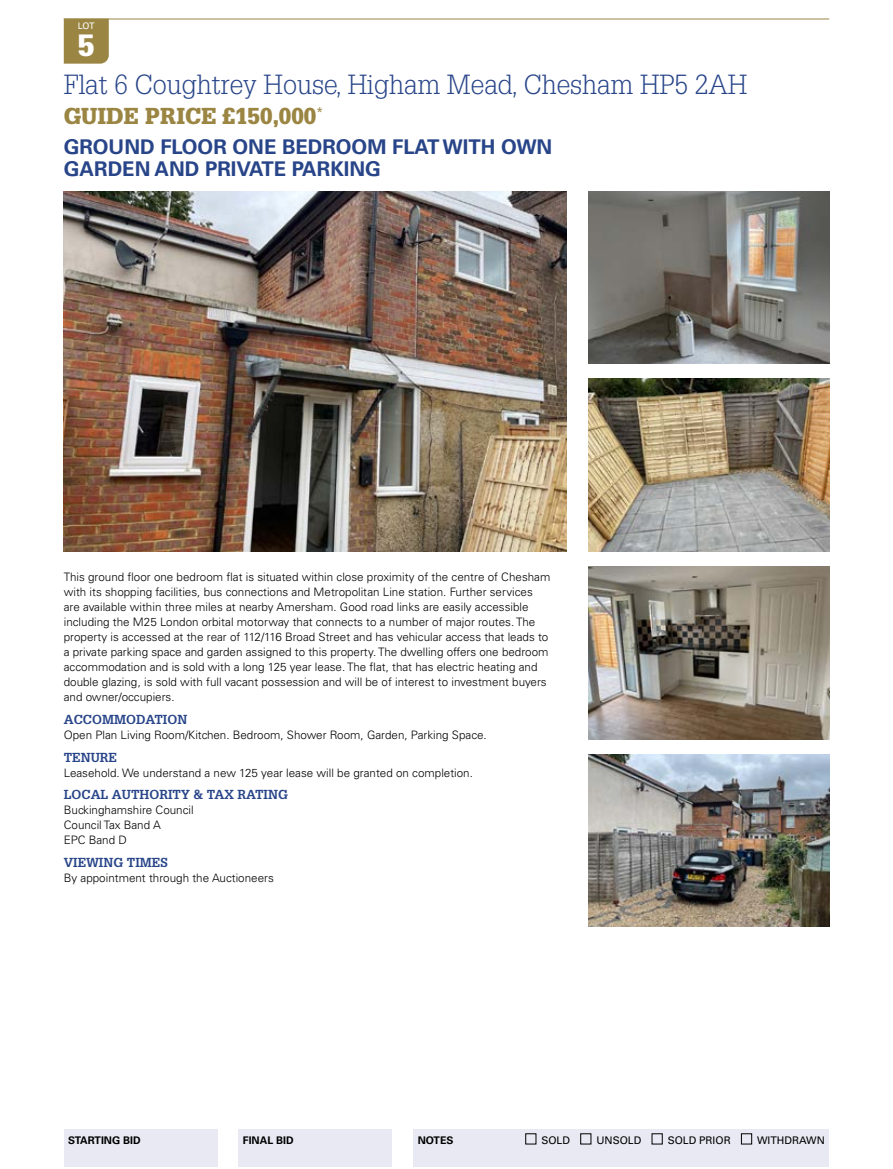
<style>
.page{position:relative;width:893px;height:1169px;background:#fff}
.page>*{position:absolute;margin:0;border:0;box-sizing:border-box;transform-origin:0 0}
.t1{font:900 30px "Glypha LT Std";color:#fff}
.t2{font:300 27px "Glypha LT Std";color:#284589}
.t3{font:900 22.5px "Glypha LT Std";color:#9b8542}
.t4{font:700 20.25px/22.5px "Univers LT Std";color:#284589}
.t5{font:700 12.75px "Glypha LT Std";color:#284589}
.t6{font:300 11.7px/15px "Univers LT Std";color:#000}
.t7{font:10.5px "Univers LT Std";color:#000}
.t8{font:700 10.5px "Univers LT Std";color:#000}
.t9{font:9px "Univers LT Std";color:#fff}
</style>
<div class="page">
<hr style="left:64px;top:19px;width:765px;height:1px;background:#9b8542">
<div style="left:64px;top:1129px;width:153px;height:37px;background:#e9e9f4"></div>
<div style="left:239px;top:1129px;width:153px;height:37px;background:#e9e9f4"></div>
<div style="left:413px;top:1129px;width:416px;height:37px;background:#e9e9f4"></div>
<div style="left:525px;top:1133px;width:11px;height:11px;border:1px solid #000"></div>
<div style="left:580px;top:1133px;width:11px;height:11px;border:1px solid #000"></div>
<div style="left:741px;top:1133px;width:11px;height:11px;border:1px solid #000"></div>
<div style="left:64px;top:19px;width:45px;height:45px;background:#9b8542"></div>
<img style="left:64px;top:191px;width:503px;height:360px">
<img style="left:588px;top:191px;width:241px;height:173px">
<img style="left:588px;top:379px;width:241px;height:172px">
<img style="left:588px;top:566px;width:241px;height:173px">
<img style="left:588px;top:754px;width:241px;height:172px">
<p class="t9" style="left:78px;top:21px;width:18px">LOT</p>
<h1 class="t1" style="left:78px;top:27px;width:18px">5</h1>
<h2 class="t2" style="left:64px;top:69px;width:685px">Flat 6 Coughtrey House, Higham Mead, Chesham HP5 2AH</h2>
<h3 class="t3" style="left:64px;top:102px;width:261px">GUIDE PRICE £150,000<sup>*</sup></h3>
<h3 class="t4" style="left:64px;top:135px;width:490px">GROUND FLOOR ONE BEDROOM FLAT WITH OWN<br>GARDEN AND PRIVATE PARKING</h3>
<p class="t6" style="left:64px;top:569px;width:488px">This ground floor one bedroom flat is situated within close proximity of the centre of Chesham with its shopping facilities, bus connections and Metropolitan Line station. Further services are available within three miles at nearby Amersham. Good road links are easily accessible including the M25 London orbital motorway that connects to a number of major routes. The property is accessed at the rear of 112/116 Broad Street and has vehicular access that leads to a private parking space and garden assigned to this property. The dwelling offers one bedroom accommodation and is sold with a long 125 year lease. The flat, that has electric heating and double glazing, is sold with full vacant possession and will be of interest to investment buyers and owner/occupiers.</p>
<p class="t5" style="left:64px;top:711px;width:125px">ACCOMMODATION</p>
<p class="t6" style="left:64px;top:727px;width:425px">Open Plan Living Room/Kitchen. Bedroom, Shower Room, Garden, Parking Space.</p>
<p class="t5" style="left:64px;top:749px;width:55px">TENURE</p>
<p class="t6" style="left:64px;top:764px;width:411px">Leasehold. We understand a new 125 year lease will be granted on completion.</p>
<p class="t5" style="left:64px;top:786px;width:226px">LOCAL AUTHORITY &amp; TAX RATING</p>
<p class="t6" style="left:64px;top:802px;width:131px">Buckinghamshire Council<br>Council Tax Band A<br>EPC Band D</p>
<p class="t5" style="left:64px;top:854px;width:105px">VIEWING TIMES</p>
<p class="t6" style="left:64px;top:869px;width:212px">By appointment through the Auctioneers</p>
<p class="t8" style="left:68px;top:1134px;width:74px">STARTING BID</p>
<p class="t8" style="left:243px;top:1134px;width:52px">FINAL BID</p>
<p class="t8" style="left:418px;top:1134px;width:37px">NOTES</p>
<p class="t7" style="left:541px;top:1134px;width:30px">SOLD</p>
<p class="t7" style="left:596px;top:1134px;width:46px">UNSOLD</p>
<p class="t7" style="left:668px;top:1134px;width:65px">SOLD PRIOR</p>
<p class="t7" style="left:757px;top:1134px;width:69px">WITHDRAWN</p>
</div>
